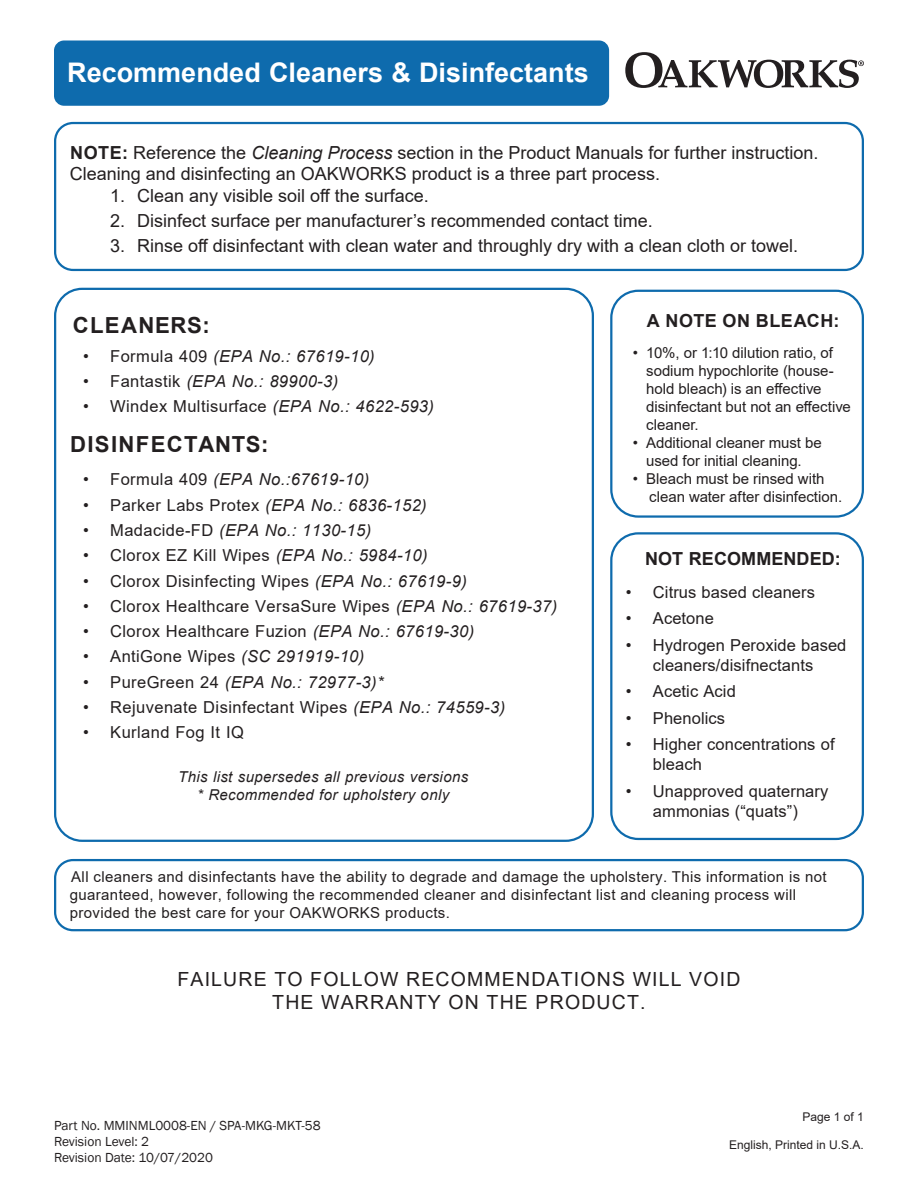
<style>
.page{position:relative;width:918px;height:1188px;background:#fff}
.page>*{position:absolute;margin:0;border:0;box-sizing:border-box;transform-origin:0 0}
.t1{font:700 27px "Arial";color:#fff}
.t2{font:700 22.2px "Arial";letter-spacing:.06em;color:#231f20}
.t3{font:19.5px/23.4px "Arial";letter-spacing:.06em;color:#231f20;text-align:center}
.t4{font:18px/21.6px "Arial";color:#231f20}
.t5{font:700 18px "Arial";letter-spacing:.005em;color:#231f20}
.t6{font:700 18px "Arial";letter-spacing:.03em;color:#231f20}
.t7{font:16.5px "Arial";letter-spacing:.025em;color:#231f20}
.t8{font:16.5px/19.8px "Arial";letter-spacing:.005em;color:#231f20;text-align:center}
.t9{font:italic 16.5px "Arial";letter-spacing:.025em;color:#231f20}
.t10{font:15px/18px "Arial";letter-spacing:.025em;color:#231f20}
.t11{font:15px/18px "Arial";color:#231f20}
.t12{font:italic 15px/18px "Arial";letter-spacing:.025em;color:#231f20;text-align:center}
.t13{font:15px/18px "Arial";letter-spacing:-.005em;color:#231f20;text-align:center}
.t14{font:13.5px "Franklin Gothic";color:#231f20}
.t15{font:12px "Arial";color:#231f20}
.s1{font-weight:700}
.s2{font-style:italic}
.s3{font-style:normal}
</style>
<div class="page">
<div style="left:54px;top:40px;width:555px;height:66px;background:#0e6bad;border-radius:10px"></div>
<svg style="left:625px;top:52px;width:239px;height:36px"></svg>
<div style="left:54px;top:288px;width:540px;height:554px;border:2px solid #0e6bad;border-radius:27px"></div>
<div style="left:54px;top:122px;width:810px;height:149px;border:2px solid #0e6bad;border-radius:18px"></div>
<div style="left:610px;top:290px;width:254px;height:228px;border:2px solid #0e6bad;border-radius:27px"></div>
<div style="left:610px;top:532px;width:254px;height:308px;border:2px solid #0e6bad;border-radius:27px"></div>
<div style="left:54px;top:859px;width:810px;height:72px;border:2px solid #0e6bad;border-radius:18px"></div>
<p class="t1" style="left:67px;top:53px;width:523px">Recommended Cleaners &amp; Disinfectants</p>
<p class="t4" style="left:70px;top:142px;width:750px"><span class="s1">NOTE:</span> Reference the <span class="s2">Cleaning Process</span> section in the Product Manuals for further instruction.<br>Cleaning and disinfecting an OAKWORKS product is a three part process.</p>
<p class="t4" style="left:110px;top:185px;width:320px">1. Clean any visible soil off the surface.</p>
<p class="t4" style="left:110px;top:210px;width:544px">2. Disinfect surface per manufacturer’s recommended contact time.</p>
<p class="t4" style="left:110px;top:235px;width:689px">3. Rinse off disinfectant with clean water and throughly dry with a clean cloth or towel.</p>
<p class="t2" style="left:73px;top:309px;width:139px">CLEANERS:</p>
<p class="t9" style="left:83px;top:345px;width:293px"><span class="s3">• Formula 409</span> (EPA No.: 67619-10)</p>
<p class="t9" style="left:83px;top:371px;width:257px"><span class="s3">• Fantastik</span> (EPA No.: 89900-3)</p>
<p class="t7" style="left:83px;top:395px;width:352px">• Windex Multisurface <span class="s2">(EPA No.: 4622-593)</span></p>
<p class="t2" style="left:70px;top:429px;width:200px">DISINFECTANTS:</p>
<p class="t9" style="left:83px;top:469px;width:288px"><span class="s3">• Formula 409</span> (EPA No.:67619-10)</p>
<p class="t7" style="left:83px;top:494px;width:345px">• Parker Labs Protex <span class="s2">(EPA No.: 6836-152)</span></p>
<p class="t9" style="left:83px;top:520px;width:289px"><span class="s3">• Madacide-FD</span> (EPA No.: 1130-15)</p>
<p class="t7" style="left:83px;top:544px;width:346px">• Clorox EZ Kill Wipes <span class="s2">(EPA No.: 5984-10)</span></p>
<p class="t7" style="left:83px;top:569px;width:385px">• Clorox Disinfecting Wipes <span class="s2">(EPA No.: 67619-9)</span></p>
<p class="t7" style="left:83px;top:595px;width:475px">• Clorox Healthcare VersaSure Wipes <span class="s2">(EPA No.: 67619-37)</span></p>
<p class="t7" style="left:83px;top:620px;width:392px">• Clorox Healthcare Fuzion <span class="s2">(EPA No.: 67619-30)</span></p>
<p class="t7" style="left:83px;top:645px;width:283px">• AntiGone Wipes <span class="s2">(SC 291919-10)</span></p>
<p class="t9" style="left:83px;top:671px;width:302px"><span class="s3">• PureGreen 24</span> (EPA No.: 72977-3)*</p>
<p class="t7" style="left:83px;top:696px;width:423px">• Rejuvenate Disinfectant Wipes <span class="s2">(EPA No.: 74559-3)</span></p>
<p class="t7" style="left:83px;top:721px;width:162px">• Kurland Fog It IQ</p>
<p class="t12" style="left:178px;top:767px;width:292px">This list supersedes all previous versions * Recommended for upholstery only</p>
<p class="t6" style="left:647px;top:308px;width:194px">A NOTE ON BLEACH:</p>
<p class="t11" style="left:646px;top:344px;width:206px;text-indent:-14px">• 10%, or 1:10 dilution ratio, of sodium hypochlorite (house&shy;hold bleach) is an effective disinfectant but not an effective cleaner.</p>
<p class="t13" style="left:633px;top:434px;width:191px">• Additional cleaner must be used for initial cleaning.</p>
<p class="t11" style="left:649px;top:470px;width:195px;text-indent:-16px">• Bleach must be rinsed with clean water after disinfection.</p>
<p class="t5" style="left:645px;top:546px;width:197px">NOT RECOMMENDED:</p>
<p class="t8" style="left:626px;top:582px;width:191px">• Citrus based cleaners</p>
<p class="t8" style="left:626px;top:609px;width:90px">• Acetone</p>
<p class="t8" style="left:626px;top:635px;width:222px">• Hydrogen Peroxide based cleaners/disifnectants</p>
<p class="t8" style="left:626px;top:681px;width:111px">• Acetic Acid</p>
<p class="t8" style="left:626px;top:708px;width:101px">• Phenolics</p>
<p class="t8" style="left:653px;top:735px;width:183px;text-align:left;text-indent:-27px">• Higher concentrations of bleach</p>
<p class="t8" style="left:626px;top:781px;width:204px">• Unapproved quaternary ammonias (“quats”)</p>
<p class="t10" style="left:70px;top:868px;width:759px">All cleaners and disinfectants have the ability to degrade and damage the upholstery. This information is not guaranteed, however, following the recommended cleaner and disinfectant list and cleaning process will</p>
<p class="t10" style="left:70px;top:904px;width:382px">provided the best care for your OAKWORKS products.</p>
<p class="t3" style="left:177px;top:967px;width:565px">FAILURE TO FOLLOW RECOMMENDATIONS WILL VOID<br>THE WARRANTY ON THE PRODUCT.</p>
<p class="t14" style="left:54px;top:1117px;width:268px">Part No. MMINML0008-EN / SPA-MKG-MKT-58</p>
<p class="t14" style="left:54px;top:1133px;width:97px">Revision Level: 2</p>
<p class="t14" style="left:54px;top:1149px;width:161px">Revision Date: 10/07/2020</p>
<p class="t15" style="left:803px;top:1108px;width:63px">Page 1 of 1</p>
<p class="t15" style="left:729px;top:1137px;width:136px">English, Printed in U.S.A.</p>
</div>
